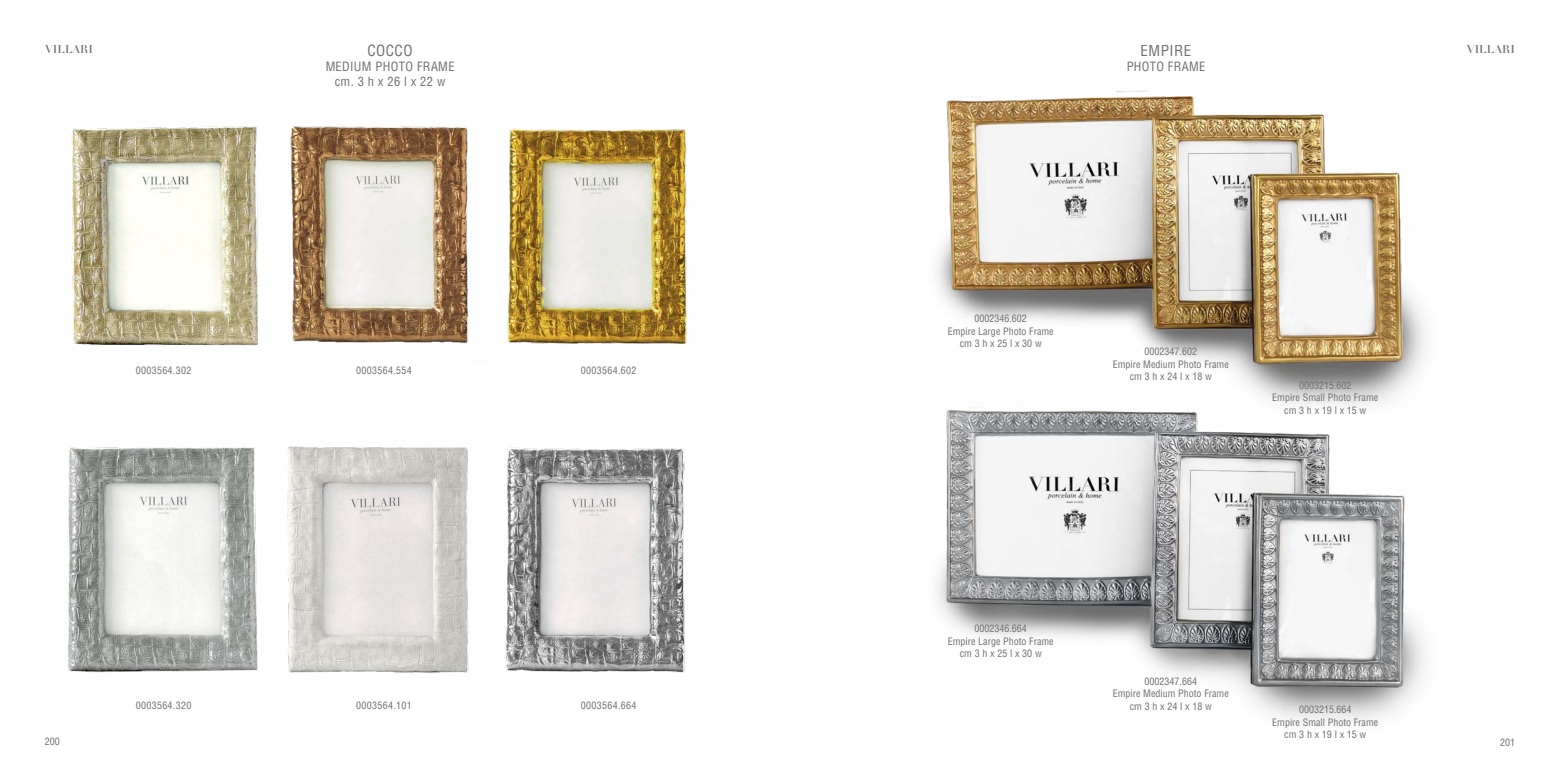
<style>
.page{position:relative;width:1560px;height:780px;background:#fff}
.page>*{position:absolute;margin:0;border:0;box-sizing:border-box;transform-origin:0 0}
.t1{font:condensed 15px "Helvetica";letter-spacing:.03em;color:#706f6f}
.t2{font:condensed 12.5px/15px "Helvetica";letter-spacing:.03em;color:#706f6f;text-align:center}
.t3{font:11.25px "Didot LT Std Headline";color:#706f6f}
.t4{font:condensed 10px/12.5px "Helvetica";color:#706f6f;text-align:center}
.t5{font:condensed 10px "Helvetica";letter-spacing:.03em;color:#706f6f}
</style>
<div class="page">
<img style="left:936px;top:90px;width:491px;height:309px">
<img style="left:937px;top:399px;width:488px;height:322px">
<img style="left:71px;top:126px;width:187px;height:220px">
<img style="left:68px;top:447px;width:190px;height:226px">
<img style="left:507px;top:128px;width:180px;height:216px">
<img style="left:290px;top:126px;width:179px;height:218px">
<img style="left:287px;top:446px;width:182px;height:227px">
<img style="left:505px;top:447px;width:180px;height:226px">
<h1 class="t1" style="left:367px;top:41px;width:47px">COCCO</h1>
<p class="t2" style="left:325px;top:59px;width:131px">MEDIUM PHOTO FRAME cm. 3 h x 26 l x 22 w</p>
<p class="t3" style="left:45px;top:42px;width:50px">VILLARI</p>
<p class="t3" style="left:1466px;top:42px;width:50px">VILLARI</p>
<h1 class="t1" style="left:1140px;top:41px;width:52px">EMPIRE</h1>
<p class="t2" style="left:1126px;top:59px;width:81px">PHOTO FRAME</p>
<p class="t5" style="left:136px;top:363px;width:57px">0003564.302</p>
<p class="t5" style="left:356px;top:363px;width:57px">0003564.554</p>
<p class="t5" style="left:581px;top:363px;width:57px">0003564.602</p>
<p class="t4" style="left:947px;top:312px;width:107px">0002346.602<br>Empire Large Photo Frame cm 3 h x 25 l x 30 w</p>
<p class="t4" style="left:1112px;top:345px;width:118px">0002347.602<br>Empire Medium Photo Frame cm 3 h x 24 l x 18 w</p>
<p class="t4" style="left:1271px;top:378px;width:108px">0003215.602<br>Empire Small Photo Frame cm 3 h x 19 l x 15 w</p>
<p class="t4" style="left:947px;top:622px;width:107px">0002346.664<br>Empire Large Photo Frame cm 3 h x 25 l x 30 w</p>
<p class="t4" style="left:1112px;top:674px;width:118px">0002347.664<br>Empire Medium Photo Frame cm 3 h x 24 l x 18 w</p>
<p class="t5" style="left:136px;top:699px;width:57px">0003564.320</p>
<p class="t5" style="left:356px;top:699px;width:57px">0003564.101</p>
<p class="t5" style="left:581px;top:699px;width:57px">0003564.664</p>
<p class="t4" style="left:1271px;top:703px;width:108px">0003215.664<br>Empire Small Photo Frame cm 3 h x 19 l x 15 w</p>
<p class="t4" style="left:45px;top:735px;width:16px">200</p>
<p class="t4" style="left:1499px;top:736px;width:16px">201</p>
</div>
